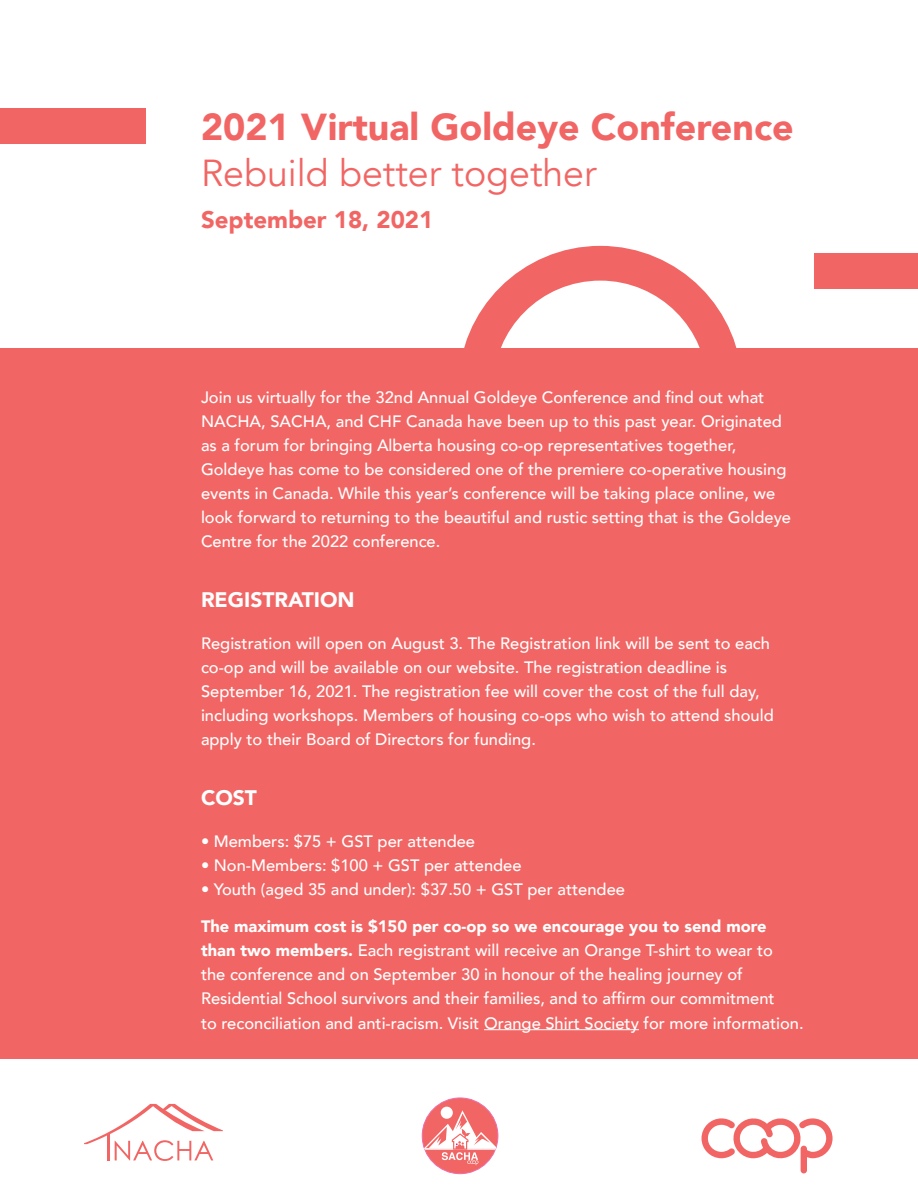
<style>
.page{position:relative;width:918px;height:1202px;background:#fff}
.page>*{position:absolute;margin:0;border:0;box-sizing:border-box;transform-origin:0 0}
.t1{font:900 37.5px "Avenir";color:#f16664}
.t2{font:37.5px "Avenir";color:#f16664}
.t3{font:900 24px "Avenir";color:#f16664}
.t4{font:900 21px "Avenir";color:#fff}
.t5{font:500 16.5px/24px "Avenir";color:#fff}
.s1{font-weight:900}
</style>
<div class="page">
<div style="left:458px;top:246px;width:284px;height:284px;background:#f16664;border-radius:50%"></div>
<div style="left:493px;top:280px;width:214px;height:215px;background:#fff;border-radius:50%"></div>
<div style="left:0;top:348px;width:918px;height:711px;background:#f16664"></div>
<div style="left:0;top:108px;width:146px;height:36px;background:#f16664"></div>
<div style="left:814px;top:253px;width:104px;height:36px;background:#f16664"></div>
<hr style="left:484px;top:1029px;width:155px;height:1px;background:#fff">
<svg style="left:702px;top:1118px;width:131px;height:55px"></svg>
<div style="left:422px;top:1098px;width:76px;height:75px;background:#f16664;border-radius:50%"></div>
<div style="left:422px;top:1097px;width:76px;height:76px;border:1px solid #ef6ca8;border-radius:50%"></div>
<svg style="left:441px;top:1106px;width:12px;height:12px"></svg>
<svg style="left:424px;top:1110px;width:72px;height:55px"></svg>
<svg style="left:84px;top:1103px;width:138px;height:57px"></svg>
<hr style="left:107px;top:1133px;width:2px;height:27px;background:#f16664">
<h1 class="t1" style="left:201px;top:95px;width:594px">2021 Virtual Goldeye Conference</h1>
<h1 class="t2" style="left:201px;top:151px;width:397px">Rebuild better together</h1>
<h2 class="t3" style="left:201px;top:199px;width:234px">September 18, 2021</h2>
<p class="t5" style="left:201px;top:384px;width:592px">Join us virtually for the 32nd Annual Goldeye Conference and find out what NACHA, SACHA, and CHF Canada have been up to this past year. Originated as a forum for bringing Alberta housing co-op representatives together, Goldeye has come to be considered one of the premiere co-operative housing events in Canada. While this year’s conference will be taking place online, we look forward to returning to the beautiful and rustic setting that is the Goldeye Centre for the 2022 conference.</p>
<p class="t4" style="left:201px;top:581px;width:155px">REGISTRATION</p>
<p class="t5" style="left:201px;top:630px;width:574px">Registration will open on August 3. The Registration link will be sent to each co-op and will be available on our website. The registration deadline is September 16, 2021. The registration fee will cover the cost of the full day, including workshops. Members of housing co-ops who wish to attend should apply to their Board of Directors for funding.</p>
<p class="t4" style="left:201px;top:780px;width:57px">COST</p>
<p class="t5" style="left:201px;top:828px;width:276px">• Members: $75 + GST per attendee</p>
<p class="t5" style="left:201px;top:852px;width:322px">• Non-Members: $100 + GST per attendee</p>
<p class="t5" style="left:201px;top:876px;width:426px">• Youth (aged 35 and under): $37.50 + GST per attendee</p>
<p class="t5" style="left:201px;top:913px;width:604px"><span class="s1">The maximum cost is $150 per co-op so we encourage you to send more than two members.</span> Each registrant will receive an Orange T-shirt to wear to<br>the conference and on September 30 in honour of the healing journey of Residential School survivors and their families, and to affirm our commitment<br>to reconciliation and anti-racism. Visit Orange Shirt Society for more information.</p>
</div>
